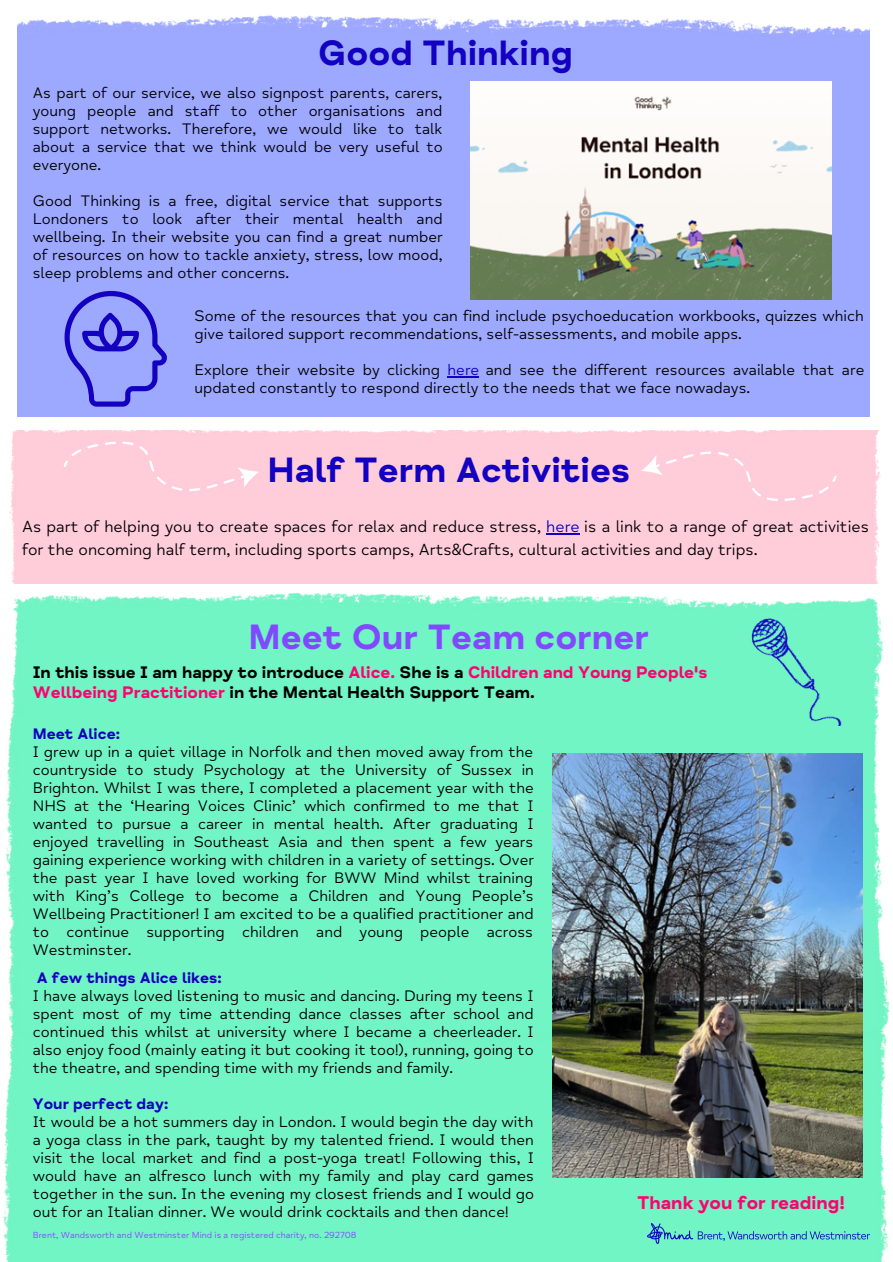
<style>
.page{position:relative;width:893px;height:1262px;background:#fff}
.page>*{position:absolute;margin:0;border:0;box-sizing:border-box;transform-origin:0 0}
.t1{font:36px "Mind Meridian Display";color:#1300c1}
.t2{font:36px "Mind Meridian Display";color:#8149ff}
.t3{font:700 18.9px "Mind Meridian";color:#ff0071}
.t4{font:700 17.1px/20.2px "Mind Meridian";color:#000}
.t5{font:16.5px/22.5px "Mind Meridian";color:#000}
.t6{font:15.6px/18px "Mind Meridian";color:#000;text-align:justify}
.t7{font:700 15.6px "Mind Meridian";color:#1300c1}
.t8{font:9px "Mind Meridian";color:#8149ff}
.s1{color:#1300c1}
.s2{color:#ff0071}
</style>
<div class="page">
<div style="left:18px;top:15px;width:850px;height:401px;background:#9da8ff"></div>
<div style="left:3px;top:1083px;width:885px;height:178px;background:#71f5c4"></div>
<img style="left:5px;top:583px;width:885px;height:500px">
<img style="left:647px;top:1222px;width:221px;height:21px">
<img style="left:732px;top:616px;width:131px;height:109px">
<img style="left:470px;top:81px;width:361px;height:218px">
<svg style="left:64px;top:291px;width:103px;height:115px;background:#7e83f1"></svg>
<img style="left:552px;top:753px;width:309px;height:424px">
<div style="left:9px;top:430px;width:872px;height:153px;background:#ffcdd9"></div>
<div style="left:641px;top:451px;width:195px;height:50px;background:#ffcdd9"></div>
<div style="left:63px;top:441px;width:196px;height:50px;background:#ffcdd9"></div>
<hr style="left:447px;top:376px;width:32px;height:1px;background:#1300c1">
<hr style="left:546px;top:533px;width:33px;height:1px;background:#1300c1">
<h1 class="t1" style="left:318px;top:32px;width:256px">Good Thinking</h1>
<p class="t6" style="left:33px;top:84px;width:411px">As part of our service, we also signpost parents, carers, young people and staff to other organisations and support networks. Therefore, we would like to talk about a service that we think would be very useful to everyone.</p>
<p class="t6" style="left:33px;top:192px;width:411px">Good Thinking is a free, digital service that supports Londoners to look after their mental health and wellbeing. In their website you can find a great number of resources on how to tackle anxiety, stress, low mood, sleep problems and other concerns.</p>
<p class="t6" style="left:194px;top:307px;width:670px">Some of the resources that you can find include psychoeducation workbooks, quizzes which give tailored support recommendations, self-assessments, and mobile apps.</p>
<p class="t6" style="left:194px;top:361px;width:671px">Explore their website by clicking <span class="s1">here</span> and see the different resources available that are updated constantly to respond directly to the needs that we face nowadays.</p>
<h1 class="t1" style="left:267px;top:448px;width:364px">Half Term Activities</h1>
<p class="t5" style="left:22px;top:515px;width:848px">As part of helping you to create spaces for relax and reduce stress, <span class="s1">here</span> is a link to a range of great activities for the oncoming half term, including sports camps, Arts&amp;Crafts, cultural activities and day trips.</p>
<h1 class="t2" style="left:248px;top:615px;width:402px">Meet Our Team corner</h1>
<p class="t4" style="left:33px;top:662px;width:676px">In this issue I am happy to introduce <span class="s2">Alice.</span> She is a <span class="s2">Children and Young People's<br>Wellbeing Practitioner</span> in the Mental Health Support Team.</p>
<p class="t7" style="left:33px;top:724px;width:89px">Meet Alice:</p>
<p class="t6" style="left:33px;top:742px;width:502px">I grew up in a quiet village in Norfolk and then moved away from the countryside to study Psychology at the University of Sussex in Brighton. Whilst I was there, I completed a placement year with the NHS at the ‘Hearing Voices Clinic’ which confirmed to me that I wanted to pursue a career in mental health. After graduating I enjoyed travelling in Southeast Asia and then spent a few years gaining experience working with children in a variety of settings. Over the past year I have loved working for BWW Mind whilst training with King’s College to become a Children and Young People’s Wellbeing Practitioner! I am excited to be a qualified practitioner and to continue supporting children and young people across Westminster.</p>
<p class="t7" style="left:37px;top:968px;width:186px">A few things Alice likes:</p>
<p class="t6" style="left:33px;top:986px;width:502px">I have always loved listening to music and dancing. During my teens I spent most of my time attending dance classes after school and continued this whilst at university where I became a cheerleader. I also enjoy food (mainly eating it but cooking it too!), running, going to the theatre, and spending time with my friends and family.</p>
<p class="t7" style="left:33px;top:1094px;width:137px">Your perfect day:</p>
<p class="t6" style="left:33px;top:1112px;width:502px">It would be a hot summers day in London. I would begin the day with a yoga class in the park, taught by my talented friend. I would then visit the local market and find a post-yoga treat! Following this, I would have an alfresco lunch with my family and play card games together in the sun. In the evening my closest friends and I would go out for an Italian dinner. We would drink cocktails and then dance!</p>
<p class="t8" style="left:33px;top:1229px;width:325px">Brent, Wandsworth and Westminster Mind is a registered charity, no. 292708</p>
<p class="t3" style="left:636px;top:1191px;width:209px">Thank you for reading!</p>
</div>
